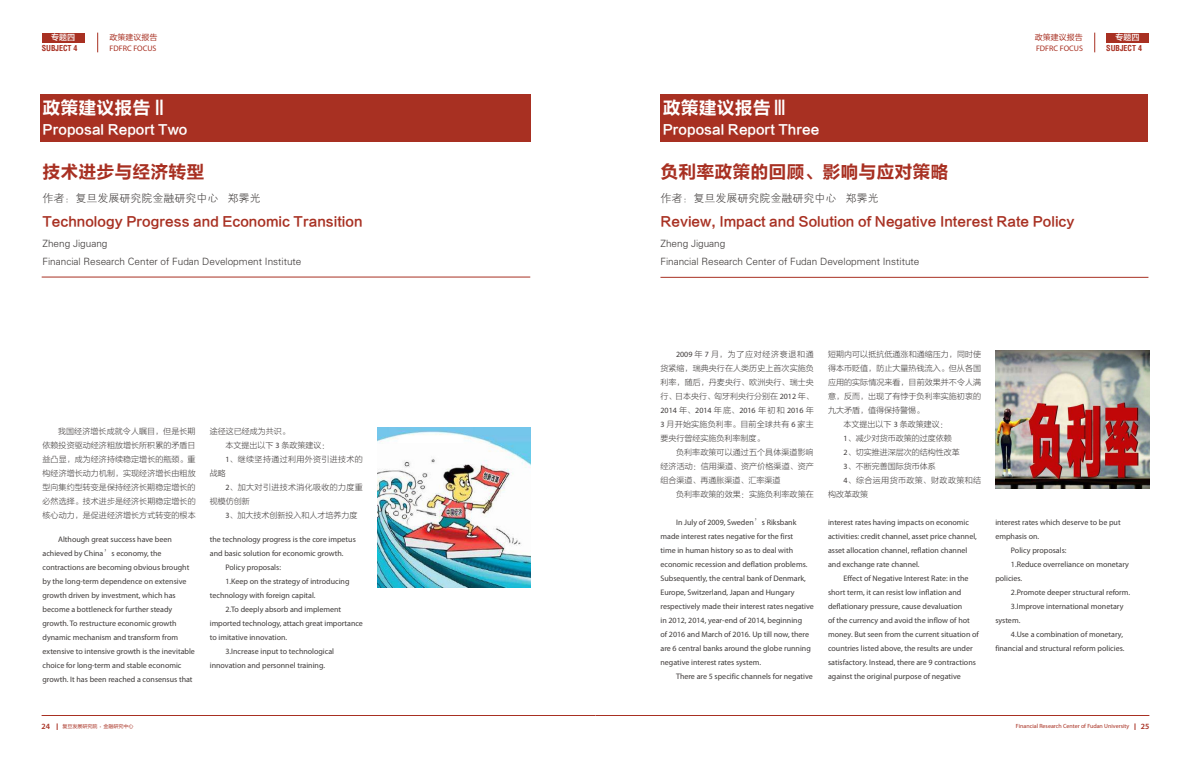
<style>
.page{position:relative;width:1191px;height:766px;background:#fff}
.page>*{position:absolute;margin:0;border:0;box-sizing:border-box;transform-origin:0 0}
.t1{font:18px "FZLTCHJW GB1 0";color:#a83022}
.t2{font:18px "FZLTCHJW GB1 0";color:#fff}
.t3{font:13px "FZLTCHJW GB1 0";color:#a83022}
.t4{font:13px "FZLTCHJW GB1 0";color:#fff}
.t5{font:11px "FZXH1 JW GB1 0";color:#3e3a39}
.t6{font:10px/18px "FZXH1 JW GB1 0";color:#3e3a39}
.t7{font:8px/14px "Myriad Pro";color:#3e3a39}
.t8{font:8px/14px "FZLTXHK GBK1 0";letter-spacing:.01em;color:#3e3a39;text-align:justify}
.t9{font:8px "FZLTXHK GBK1 0";letter-spacing:.045em;color:#3e3a39}
.t10{font:8px "Myriad Pro";color:#a83022}
.t11{font:8px "FZLTXHK GBK1 0";letter-spacing:.05em;color:#3e3a39}
.t12{font:700 condensed 8px "Helvetica";color:#a83022}
.t13{font:8px "FZLTHK GBK1 0";color:#a83022}
.t14{font:8px "FZLTZHK GBK1 0";color:#fff}
.t15{font:600 8px "Myriad Pro";color:#a83022}
.t16{font:6px "Myriad Pro";color:#a83022}
.t17{font:5px "FZLTHK GBK1 0";color:#a83022}
.s1{font-family:"FZLTXHK GBK1 0"}
.s2{font-family:"Myriad Pro"}
.s3{font-size:6px}
</style>
<div class="page">
<div style="left:42px;top:33px;width:42px;height:10px;background:#a83022"></div>
<div style="left:1106px;top:33px;width:43px;height:10px;background:#a83022"></div>
<svg style="left:97px;top:33px;width:1px;height:19px"></svg>
<svg style="left:1094px;top:33px;width:1px;height:19px"></svg>
<hr style="left:42px;top:715px;width:553px;height:1px;background:#a83022">
<hr style="left:595px;top:715px;width:554px;height:1px;background:#a83022">
<div style="left:40px;top:94px;width:490px;height:48px;background:#a83022"></div>
<hr style="left:42px;top:277px;width:488px;height:1px;background:#a83022">
<div style="left:660px;top:94px;width:488px;height:48px;background:#a83022"></div>
<hr style="left:660px;top:277px;width:488px;height:1px;background:#a83022">
<img style="left:377px;top:427px;width:153px;height:160px">
<img style="left:995px;top:350px;width:154px;height:138px">
<p class="t14" style="left:51px;top:33px;width:25px">专题四</p>
<p class="t13" style="left:110px;top:33px;width:49px">政策建议报告</p>
<p class="t13" style="left:1035px;top:33px;width:49px">政策建议报告</p>
<p class="t14" style="left:1115px;top:33px;width:25px">专题四</p>
<p class="t12" style="left:42px;top:43px;width:37px">SUBJECT 4</p>
<p class="t10" style="left:110px;top:43px;width:48px">FDFRC FOCUS</p>
<p class="t10" style="left:1036px;top:43px;width:48px">FDFRC FOCUS</p>
<p class="t12" style="left:1106px;top:43px;width:37px">SUBJECT 4</p>
<h1 class="t2" style="left:43px;top:98px;width:127px">政策建议报告Ⅱ</h1>
<h2 class="t4" style="left:43px;top:122px;width:146px">Proposal Report Two</h2>
<h1 class="t1" style="left:43px;top:162px;width:163px">技术进步与经济转型</h1>
<h3 class="t5" style="left:43px;top:192px;width:220px">作者：复旦发展研究院金融研究中心 郑霁光</h3>
<h2 class="t3" style="left:43px;top:214px;width:321px">Technology Progress and Economic Transition</h2>
<p class="t6" style="left:43px;top:234px;width:260px">Zheng Jiguang<br>Financial Research Center of Fudan Development Institute</p>
<p class="t8" style="left:43px;top:424px;width:155px;text-indent:16px">我国经济增长成就令人瞩目，但是长期依赖投资驱动经济粗放增长所积累的矛盾日益凸显，成为经济持续稳定增长的瓶颈。重构经济增长动力机制，实现经济增长由粗放型向集约型转变是保持经济长期稳定增长的必然选择。技术进步是经济长期稳定增长的核心动力，是促进经济增长方式转变的根本</p>
<p class="t7" style="left:43px;top:532px;width:154px;text-indent:16px">Although great success have been achieved by China<span class="s1">’</span>s economy, the contractions are becoming obvious brought by the long-term dependence on extensive growth driven by investment, which has become a bottleneck for further steady growth. To restructure economic growth dynamic mechanism and transform from extensive to intensive growth is the inevitable choice for long-term and stable economic growth. It has been reached a consensus that</p>
<p class="t8" style="left:210px;top:424px;width:81px">途径这已经成为共识。</p>
<p class="t8" style="left:225px;top:438px;width:106px">本文提出以下 <span class="s2">3</span> 条政策建议：</p>
<p class="t9" style="left:225px;top:454px;width:139px"><span class="s2">1</span>、继续坚持通过利用外资引进技术的</p>
<p class="t8" style="left:210px;top:466px;width:17px">战略</p>
<p class="t9" style="left:225px;top:482px;width:139px"><span class="s2">2</span>、加大对引进技术消化吸收的力度重</p>
<p class="t8" style="left:210px;top:494px;width:41px">视模仿创新</p>
<p class="t8" style="left:225px;top:508px;width:134px"><span class="s2">3</span>、加大技术创新投入和人才培养力度</p>
<p class="t7" style="left:210px;top:532px;width:147px">the technology progress is the core impetus</p>
<p class="t7" style="left:210px;top:546px;width:135px">and basic solution for economic growth.</p>
<p class="t7" style="left:225px;top:560px;width:57px">Policy proposals:</p>
<p class="t7" style="left:225px;top:574px;width:126px">1.Keep on the strategy of introducing</p>
<p class="t7" style="left:210px;top:588px;width:107px">technology with foreign capital.</p>
<p class="t7" style="left:225px;top:602px;width:117px">2.To deeply absorb and implement</p>
<p class="t7" style="left:210px;top:616px;width:155px">imported technology, attach great importance</p>
<p class="t7" style="left:210px;top:630px;width:79px">to imitative innovation.</p>
<p class="t7" style="left:225px;top:644px;width:110px">3.Increase input to technological</p>
<p class="t7" style="left:210px;top:658px;width:117px">innovation and personnel training.</p>
<h1 class="t2" style="left:662px;top:98px;width:127px">政策建议报告Ⅲ</h1>
<h2 class="t4" style="left:662px;top:122px;width:158px">Proposal Report Three</h2>
<h1 class="t1" style="left:660px;top:162px;width:289px">负利率政策的回顾、影响与应对策略</h1>
<h3 class="t5" style="left:660px;top:192px;width:220px">作者：复旦发展研究院金融研究中心 郑霁光</h3>
<h2 class="t3" style="left:660px;top:214px;width:415px">Review, Impact and Solution of Negative Interest Rate Policy</h2>
<p class="t6" style="left:660px;top:234px;width:260px">Zheng Jiguang<br>Financial Research Center of Fudan Development Institute</p>
<p class="t8" style="left:660px;top:347px;width:155px;text-indent:16px"><span class="s2">2009</span> 年 <span class="s2">7</span> 月，为了应对经济衰退和通货紧缩，瑞典央行在人类历史上首次实施负利率，随后，丹麦央行、欧洲央行、瑞士央行、日本央行、匈牙利央行分别在 <span class="s2">2012</span> 年、</p>
<p class="t7" style="left:660px;top:403px;width:155px">2014 <span class="s1">年、</span>2014 <span class="s1">年底、</span>2016 <span class="s1">年初和</span> 2016 <span class="s1">年</span></p>
<p class="t8" style="left:660px;top:417px;width:155px"><span class="s2">3</span> 月开始实施负利率。目前全球共有 <span class="s2">6</span> 家主要央行曾经实施负利率制度。</p>
<p class="t8" style="left:660px;top:445px;width:155px;text-indent:16px">负利率政策可以通过五个具体渠道影响经济活动：信用渠道、资产价格渠道、资产组合渠道、再通胀渠道、汇率渠道</p>
<p class="t8" style="left:676px;top:487px;width:139px">负利率政策的效果：实施负利率政策在</p>
<p class="t7" style="left:660px;top:515px;width:155px;text-indent:16px">In July of 2009, Sweden<span class="s1">’</span>s Riksbank made interest rates negative for the first<br>time in human history so as to deal with economic recession and deflation problems.<br>Subsequently, the central bank of Denmark, Europe, Switzerland, Japan and Hungary respectively made their interest rates negative in 2012, 2014, year-end of 2014, beginning<br>of 2016 and March of 2016. Up till now, there are 6 central banks around the globe running negative interest rates system.</p>
<p class="t7" style="left:676px;top:669px;width:138px">There are 5 specific channels for negative</p>
<p class="t8" style="left:828px;top:347px;width:155px">短期内可以抵抗低通涨和通缩压力，同时使</p>
<p class="t8" style="left:828px;top:361px;width:155px">得本币贬值，防止大量热钱流入。但从各国</p>
<p class="t8" style="left:828px;top:375px;width:155px">应用的实际情况来看，目前效果并不令人满</p>
<p class="t8" style="left:828px;top:389px;width:155px">意，反而，出现了有悖于负利率实施初衷的</p>
<p class="t8" style="left:828px;top:403px;width:97px">九大矛盾，值得保持警惕。</p>
<p class="t8" style="left:843px;top:417px;width:106px">本文提出以下 <span class="s2">3</span> 条政策建议：</p>
<p class="t8" style="left:843px;top:431px;width:110px"><span class="s2">1</span>、减少对货币政策的过度依赖</p>
<p class="t8" style="left:843px;top:445px;width:118px"><span class="s2">2</span>、切实推进深层次的结构性改革</p>
<p class="t8" style="left:843px;top:459px;width:94px"><span class="s2">3</span>、不断完善国际货币体系</p>
<p class="t11" style="left:843px;top:476px;width:139px"><span class="s2">4</span>、综合运用货币政策、财政政策和结</p>
<p class="t8" style="left:828px;top:487px;width:41px">构改革政策</p>
<p class="t7" style="left:828px;top:515px;width:150px">interest rates having impacts on economic activities: credit channel, asset price channel, asset allocation channel, reflation channel and exchange rate channel.</p>
<p class="t7" style="left:828px;top:571px;width:152px;text-indent:16px">Effect of Negative Interest Rate: in the short term, it can resist low inflation and deflationary pressure, cause devaluation<br>of the currency and avoid the inflow of hot money. But seen from the current situation of countries listed above, the results are under satisfactory. Instead, there are 9 contractions against the original purpose of negative</p>
<p class="t7" style="left:995px;top:515px;width:127px">interest rates which deserve to be put</p>
<p class="t7" style="left:995px;top:529px;width:45px">emphasis on.</p>
<p class="t7" style="left:1011px;top:543px;width:57px">Policy proposals:</p>
<p class="t7" style="left:1011px;top:557px;width:119px">1.Reduce overreliance on monetary</p>
<p class="t7" style="left:995px;top:571px;width:28px">policies.</p>
<p class="t7" style="left:1011px;top:585px;width:121px">2.Promote deeper structural reform.</p>
<p class="t7" style="left:1011px;top:599px;width:114px">3.Improve international monetary</p>
<p class="t7" style="left:995px;top:613px;width:26px">system.</p>
<p class="t7" style="left:1011px;top:627px;width:114px">4.Use a combination of monetary,</p>
<p class="t7" style="left:995px;top:641px;width:131px">financial and structural reform policies.</p>
<p class="t15" style="left:42px;top:722px;width:10px">24</p>
<p class="t17" style="left:63px;top:723px;width:73px">复旦发展研究院<span class="s3">·</span>金融研究中心</p>
<p class="t16" style="left:1016px;top:723px;width:115px">Financial Research Center of Fudan University</p>
<p class="t15" style="left:1140px;top:722px;width:10px">25</p>
</div>
